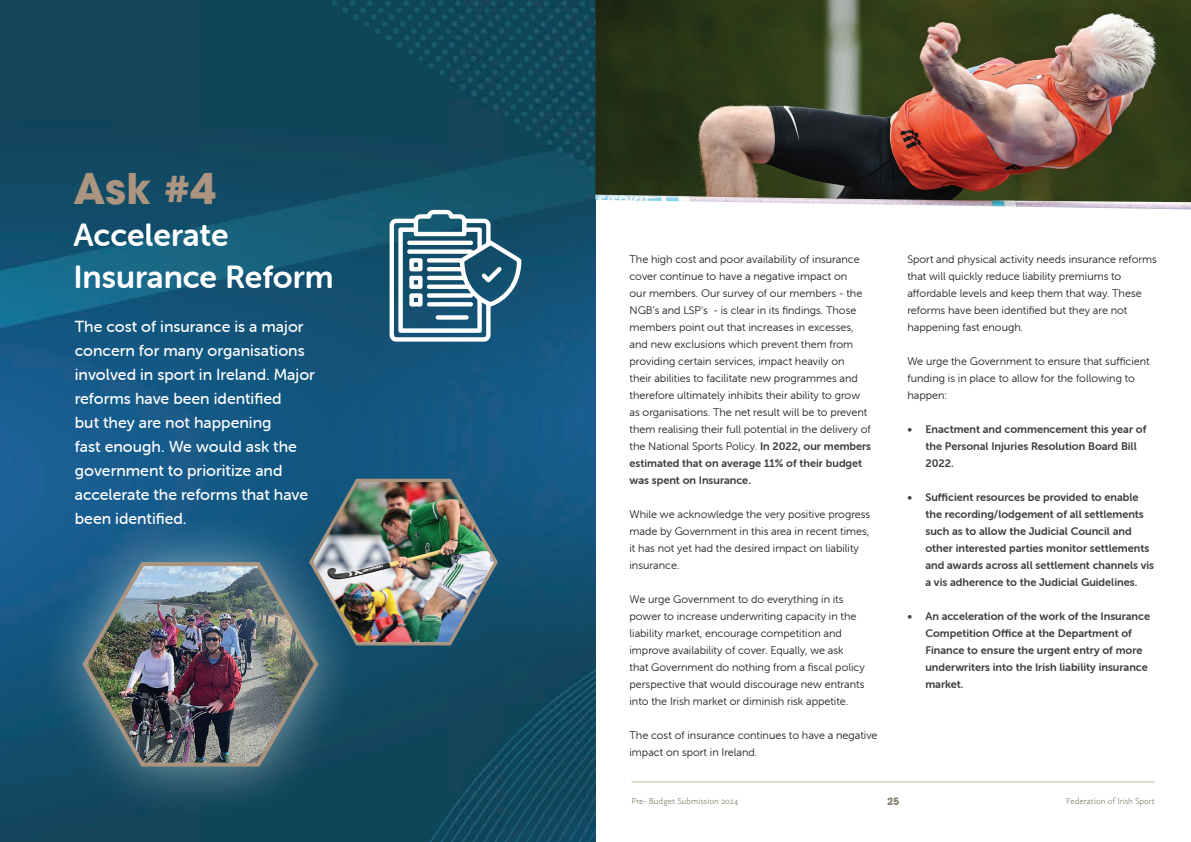
<style>
.page{position:relative;width:1191px;height:842px;background:#fff}
.page>*{position:absolute;margin:0;border:0;box-sizing:border-box;transform-origin:0 0}
.t1{font:700 42px "ITC Avant Garde Pro";color:#ab9580}
.t2{font:32px "Museo Sans Rounded 700";color:#fff}
.t3{font:16px/24px "Museo Sans Rounded 500";color:#fff}
.t4{font:11px/17px "Museo Sans Rounded 300";color:#231f20}
.t5{font:11px/17px "Museo Sans Rounded 700";color:#3e3e3f}
.t6{font:700 10px "ITC Avant Garde Pro";color:#898270}
.t7{font:300 9px "Calluna Sans";color:#898270}
.s1{font-family:"Museo Sans Rounded 700";color:#3e3e3f}
</style>
<div class="page">
<hr style="left:631px;top:781px;width:524px;height:1px;background:#c3b49b">
<img style="left:229px;top:0;width:82px;height:842px">
<img style="left:201px;top:0;width:28px;height:842px">
<img style="left:311px;top:0;width:55px;height:842px">
<img style="left:366px;top:0;width:55px;height:842px">
<img style="left:421px;top:0;width:28px;height:842px">
<img style="left:449px;top:0;width:56px;height:842px">
<img style="left:505px;top:0;width:28px;height:842px">
<img style="left:533px;top:0;width:56px;height:842px">
<img style="left:0;top:0;width:201px;height:842px">
<img style="left:589px;top:0;width:6px;height:768px">
<img style="left:589px;top:768px;width:6px;height:74px">
<svg style="left:389px;top:210px;width:132px;height:132px"></svg>
<div style="left:34px;top:509px;width:332px;height:310px;background:#fff;opacity:.5"></div>
<img style="left:80px;top:559px;width:241px;height:209px">
<img style="left:307px;top:476px;width:193px;height:171px">
<img style="left:595px;top:0;width:596px;height:209px">
<p class="t1" style="left:73px;top:160px;width:144px">Ask #4</p>
<p class="t2" style="left:73px;top:217px;width:157px">Accelerate</p>
<p class="t2" style="left:73px;top:259px;width:261px">Insurance Reform</p>
<p class="t3" style="left:75px;top:315px;width:242px">The cost of insurance is a major concern for many organisations involved in sport in Ireland. Major reforms have been identified<br>but they are not happening<br>fast enough. We would ask the government to prioritize and accelerate the reforms that have been identified.</p>
<p class="t4" style="left:629px;top:251px;width:243px">The high cost and poor availability of insurance cover continue to have a negative impact on<br>our members. Our survey of our members - the NGB’s and LSP’s - is clear in its findings. Those members point out that increases in excesses, and new exclusions which prevent them from providing certain services, impact heavily on<br>their abilities to facilitate new programmes and therefore ultimately inhibits their ability to grow as organisations. The net result will be to prevent them realising their full potential in the delivery of the National Sports Policy. <span class="s1">In 2022, our members estimated that on average 11% of their budget was spent on Insurance.</span></p>
<p class="t4" style="left:629px;top:506px;width:242px">While we acknowledge the very positive progress made by Government in this area in recent times, it has not yet had the desired impact on liability insurance.</p>
<p class="t4" style="left:629px;top:591px;width:237px">We urge Government to do everything in its power to increase underwriting capacity in the liability market, encourage competition and improve availability of cover. Equally, we ask that Government do nothing from a fiscal policy perspective that would discourage new entrants into the Irish market or diminish risk appetite.</p>
<p class="t4" style="left:629px;top:727px;width:250px">The cost of insurance continues to have a negative impact on sport in Ireland.</p>
<p class="t4" style="left:907px;top:251px;width:251px">Sport and physical activity needs insurance reforms that will quickly reduce liability premiums to affordable levels and keep them that way. These reforms have been identified but they are not happening fast enough.</p>
<p class="t4" style="left:907px;top:353px;width:244px">We urge the Government to ensure that sufficient funding is in place to allow for the following to happen:</p>
<p class="t5" style="left:925px;top:421px;width:222px;text-indent:-18px">• Enactment and commencement this year of the Personal Injuries Resolution Board Bill<br>2022.</p>
<p class="t5" style="left:925px;top:489px;width:230px;text-indent:-18px">• Sufficient resources be provided to enable the recording/lodgement of all settlements such as to allow the Judicial Council and other interested parties monitor settlements and awards across all settlement channels vis a vis adherence to the Judicial Guidelines.</p>
<p class="t5" style="left:925px;top:608px;width:226px;text-indent:-18px">• An acceleration of the work of the Insurance Competition Office at the Department of Finance to ensure the urgent entry of more underwriters into the Irish liability insurance market.</p>
<p class="t7" style="left:631px;top:796px;width:108px">Pre- Budget Submission 2024</p>
<p class="t6" style="left:887px;top:794px;width:14px">25</p>
<p class="t7" style="left:1066px;top:796px;width:90px">Federation of Irish Sport</p>
</div>
